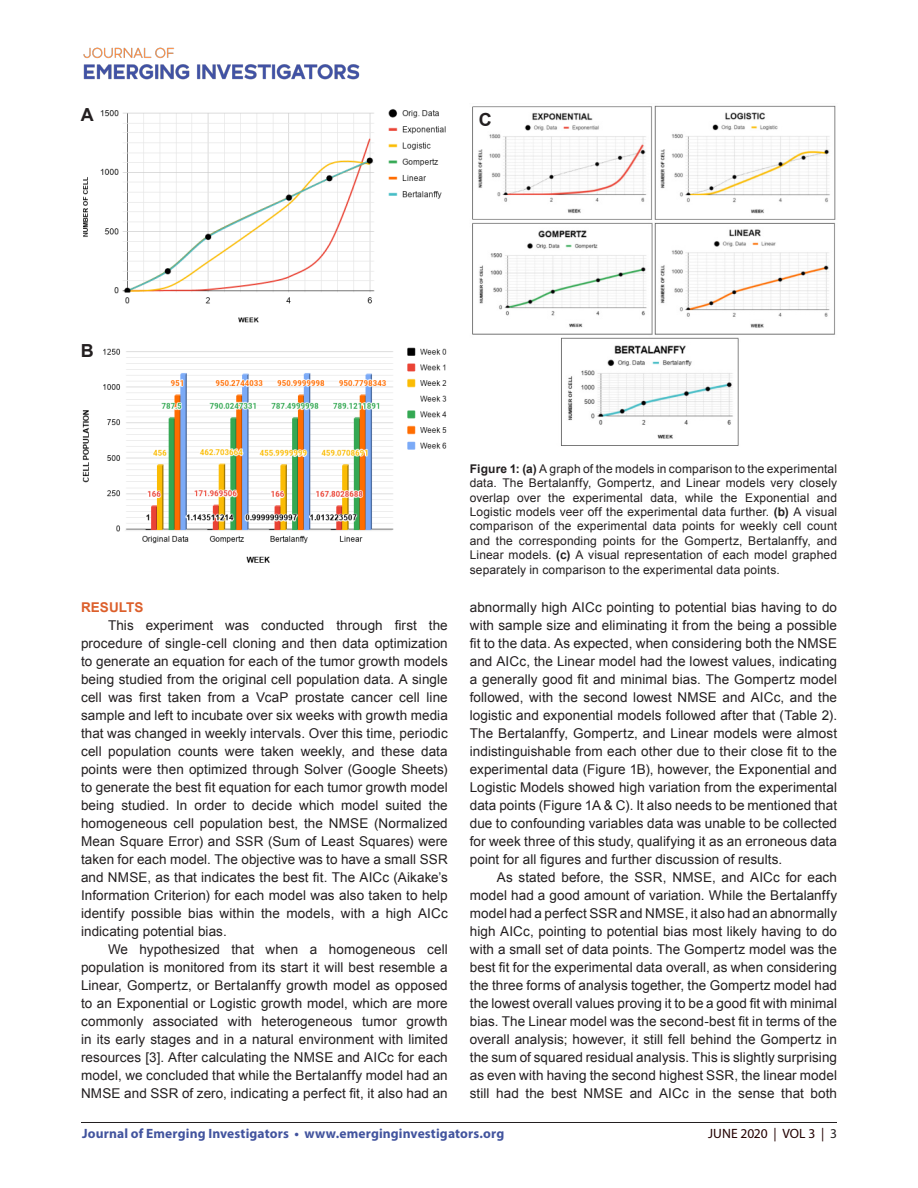
<style>
.page{position:relative;width:918px;height:1188px;background:#fff}
.page>*{position:absolute;margin:0;border:0;box-sizing:border-box;transform-origin:0 0}
.t1{font:700 18px "Arial";color:#231f20}
.t2{font:13.5px/18px "Arial";letter-spacing:.005em;color:#231f20;text-align:justify}
.t3{font:700 13.5px "Myriad Pro";letter-spacing:.01em;color:#42549e}
.t4{font:13.5px "Myriad Pro";color:#230000}
.t5{font:700 13.5px "Arial";letter-spacing:.005em;color:#dc5f2b}
.t6{font:12px/14.4px "Arial";letter-spacing:.01em;color:#231f20;text-align:justify}
.s1{font-weight:700}
.s2{color:#231f20}
</style>
<div class="page">
<hr style="left:81px;top:1122px;width:756px;height:1px;background:#231f20">
<img style="left:83px;top:47px;width:277px;height:33px">
<img style="left:83px;top:109px;width:363px;height:214px">
<img style="left:472px;top:105px;width:364px;height:341px">
<img style="left:82px;top:347px;width:365px;height:216px">
<h1 class="t1" style="left:81px;top:103px;width:14px">A</h1>
<h1 class="t1" style="left:479px;top:107px;width:14px">C</h1>
<h1 class="t1" style="left:81px;top:338px;width:14px">B</h1>
<p class="t5" style="left:81px;top:598px;width:64px">RESULTS</p>
<p class="t2" style="left:81px;top:616px;width:368px;text-indent:27px">This experiment was conducted through first the procedure of single-cell cloning and then data optimization to generate an equation for each of the tumor growth models being studied from the original cell population data. A single cell was first taken from a VcaP prostate cancer cell line sample and left to incubate over six weeks with growth media that was changed in weekly intervals. Over this time, periodic cell population counts were taken weekly, and these data points were then optimized through Solver (Google Sheets) to generate the best fit equation for each tumor growth model being studied. In order to decide which model suited the homogeneous cell population best, the NMSE (Normalized Mean Square Error) and SSR (Sum of Least Squares) were taken for each model. The objective was to have a small SSR and NMSE, as that indicates the best fit. The AICc (Aikake’s Information Criterion) for each model was also taken to help identify possible bias within the models, with a high AICc indicating potential bias.</p>
<p class="t2" style="left:81px;top:940px;width:368px;text-indent:27px">We hypothesized that when a homogeneous cell population is monitored from its start it will best resemble a Linear, Gompertz, or Bertalanffy growth model as opposed to an Exponential or Logistic growth model, which are more commonly associated with heterogeneous tumor growth in its early stages and in a natural environment with limited resources [3]. After calculating the NMSE and AICc for each model, we concluded that while the Bertalanffy model had an NMSE and SSR of zero, indicating a perfect fit, it also had an</p>
<p class="t6" style="left:470px;top:462px;width:369px"><span class="s1">Figure 1: (a)</span> A graph of the models in comparison to the experimental data. The Bertalanffy, Gompertz, and Linear models very closely overlap over the experimental data, while the Exponential and Logistic models veer off the experimental data further. <span class="s1">(b)</span> A visual comparison of the experimental data points for weekly cell count and the corresponding points for the Gompertz, Bertalanffy, and Linear models. <span class="s1">(c)</span> A visual representation of each model graphed separately in comparison to the experimental data points.</p>
<p class="t2" style="left:470px;top:598px;width:369px">abnormally high AICc pointing to potential bias having to do with sample size and eliminating it from the being a possible fit to the data. As expected, when considering both the NMSE and AICc, the Linear model had the lowest values, indicating a generally good fit and minimal bias. The Gompertz model followed, with the second lowest NMSE and AICc, and the logistic and exponential models followed after that (Table 2).<br>The Bertalanffy, Gompertz, and Linear models were almost indistinguishable from each other due to their close fit to the experimental data (Figure 1B), however, the Exponential and Logistic Models showed high variation from the experimental data points (Figure 1A &amp; C). It also needs to be mentioned that due to confounding variables data was unable to be collected for week three of this study, qualifying it as an erroneous data point for all figures and further discussion of results.</p>
<p class="t2" style="left:470px;top:868px;width:369px;text-indent:27px">As stated before, the SSR, NMSE, and AICc for each model had a good amount of variation. While the Bertalanffy model had a perfect SSR and NMSE, it also had an abnormally high AICc, pointing to potential bias most likely having to do with a small set of data points. The Gompertz model was the best fit for the experimental data overall, as when considering the three forms of analysis together, the Gompertz model had the lowest overall values proving it to be a good fit with minimal bias. The Linear model was the second-best fit in terms of the overall analysis; however, it still fell behind the Gompertz in the sum of squared residual analysis. This is slightly surprising as even with having the second highest SSR, the linear model still had the best NMSE and AICc in the sense that both</p>
<p class="t3" style="left:82px;top:1125px;width:424px">Journal of Emerging Investigators • www.emerginginvestigators.org</p>
<p class="t4" style="left:708px;top:1125px;width:130px">JUNE 2020 | VOL 3 | <span class="s2">3</span></p>
</div>
